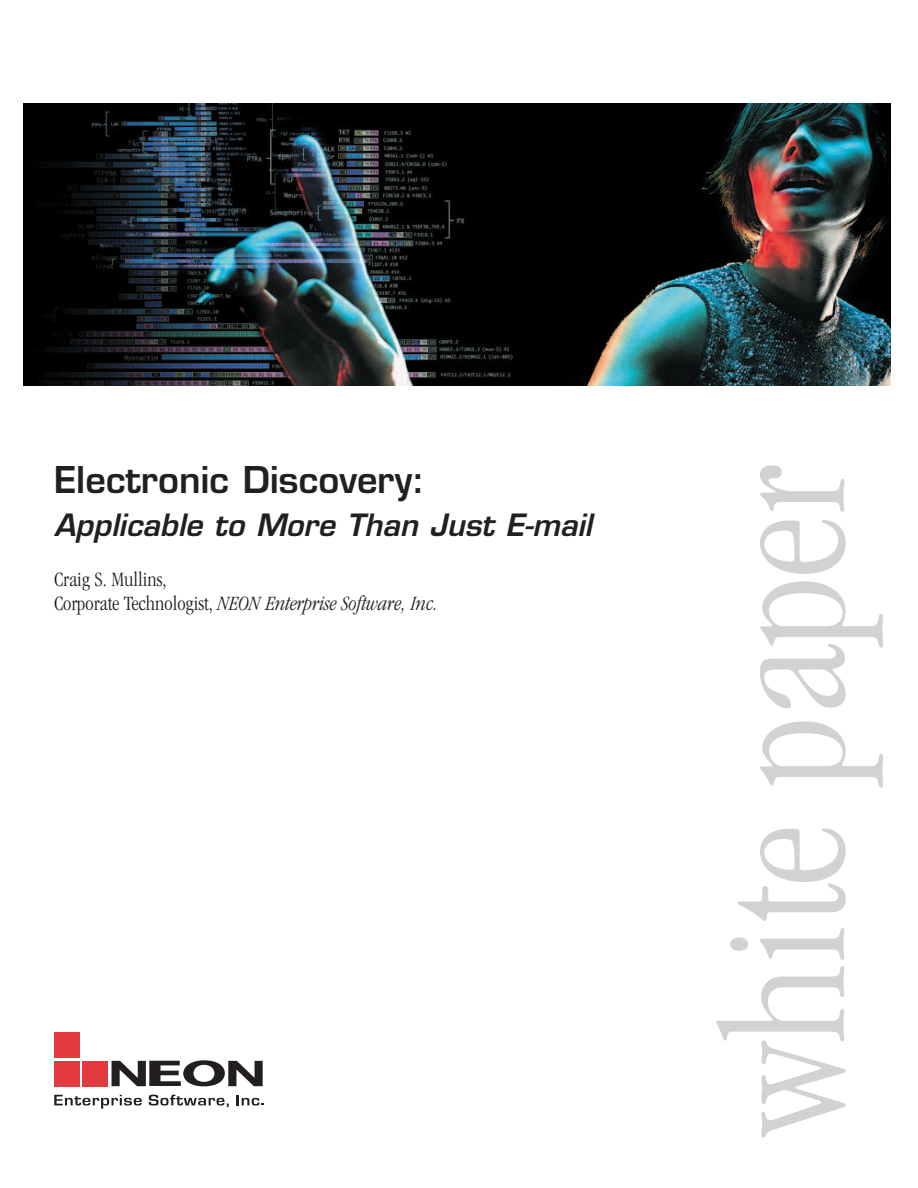
<style>
.page{position:relative;width:918px;height:1188px;background:#fff}
.page>*{position:absolute;margin:0;border:0;box-sizing:border-box;transform-origin:0 0}
.t1{font:300 condensed 180px "Garamond";color:#d1d2d4}
.t2{font:600 36px "Eurostile";color:#231f20}
.t3{font:italic 600 30px "Eurostile";color:#231f20}
.t4{font:300 condensed 21px/24px "Garamond";color:#231f20}
.s1{font-style:italic}
</style>
<div class="page">
<div style="left:83px;top:1061px;width:25px;height:25px;background:#e13a3f"></div>
<div style="left:54px;top:1061px;width:25px;height:25px;background:#e13a3f"></div>
<div style="left:54px;top:1032px;width:25px;height:25px;background:#e13a3f"></div>
<svg style="left:112px;top:1060px;width:151px;height:26px"></svg>
<svg style="left:54px;top:1095px;width:88px;height:14px"></svg>
<svg style="left:149px;top:1095px;width:80px;height:12px"></svg>
<svg style="left:237px;top:1095px;width:27px;height:11px"></svg>
<img style="left:24px;top:103px;width:867px;height:283px">
<h2 class="t2" style="left:54px;top:466px;width:373px">Electronic Discovery:</h2>
<h3 class="t3" style="left:54px;top:514px;width:540px">Applicable to More Than Just E-mail</h3>
<p class="t4" style="left:54px;top:568px;width:386px">Craig S. Mullins,<br>Corporate Technologist, <span class="s1">NEON Enterprise Software, Inc.</span></p>
<h1 class="t1" style="left:718px;top:1134px;width:670px;rotate:-90deg">white paper</h1>
</div>
